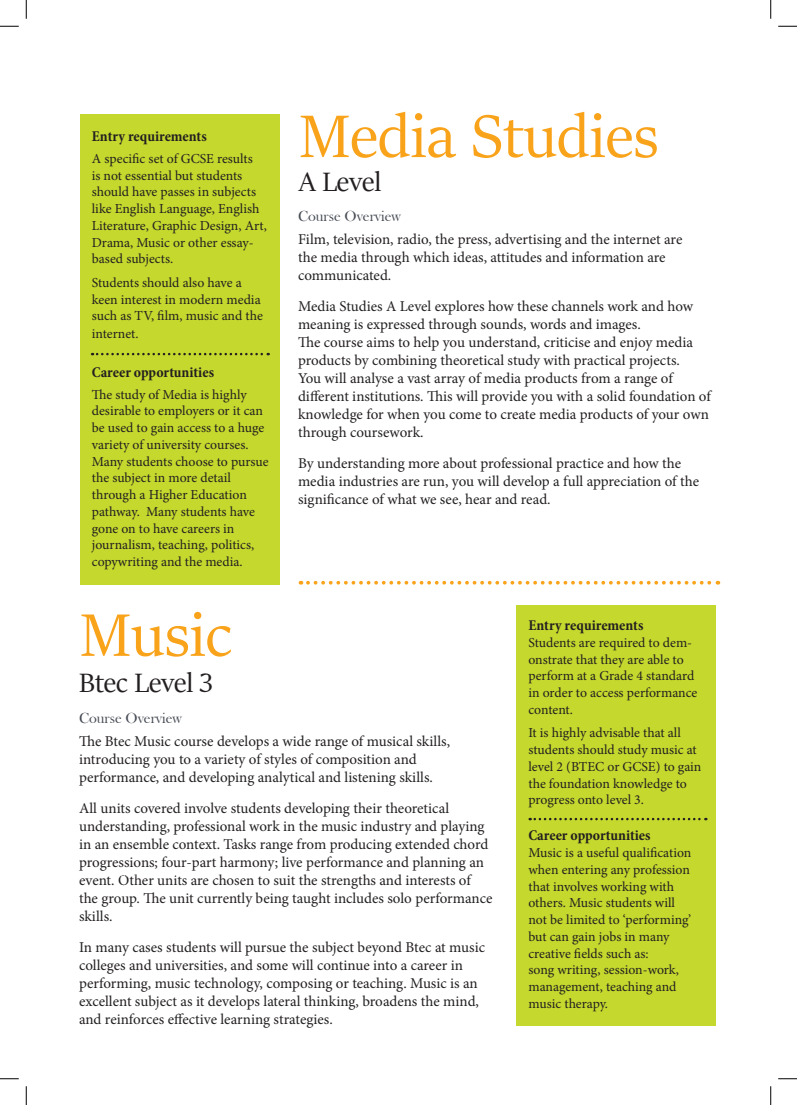
<style>
.page{position:relative;width:797px;height:1105px;background:#fff}
.page>*{position:absolute;margin:0;border:0;box-sizing:border-box;transform-origin:0 0}
.t1{font:67.5px "Sitka Banner";color:#f9a31b}
.t2{font:30px "Sitka Banner";color:#231f20}
.t3{font:15px/18px "Minion Pro";color:#231f20}
.t4{font:700 condensed 15px "Minion Pro";letter-spacing:-.005em;color:#231f20}
.t5{font:15px "Bask Old Face";color:#464b54}
.t6{font:13.75px/16.8px "Minion Pro";color:#231f20}
</style>
<div class="page">
<div style="left:80px;top:114px;width:200px;height:470px;background:#c4d82d"></div>
<svg style="left:92px;top:353px;width:177px;height:2px"></svg>
<svg style="left:308px;top:581px;width:410px;height:4px"></svg>
<div style="left:516px;top:605px;width:200px;height:420px;background:#c4d82d"></div>
<svg style="left:529px;top:818px;width:177px;height:2px"></svg>
<svg style="left:0;top:25px;width:19px;height:2px"></svg>
<svg style="left:778px;top:25px;width:19px;height:2px"></svg>
<svg style="left:0;top:1078px;width:19px;height:1px"></svg>
<svg style="left:778px;top:1078px;width:19px;height:1px"></svg>
<svg style="left:25px;top:0;width:2px;height:19px"></svg>
<svg style="left:25px;top:1086px;width:2px;height:19px"></svg>
<svg style="left:770px;top:0;width:1px;height:19px"></svg>
<svg style="left:770px;top:1086px;width:1px;height:19px"></svg>
<p class="t4" style="left:92px;top:126px;width:116px">Entry requirements</p>
<p class="t6" style="left:92px;top:150px;width:176px">A specific set of GCSE results<br>is not essential but students should have passes in subjects like English Language, English<br>Literature, Graphic Design, Art,<br>Drama, Music or other essay&shy;based subjects.</p>
<p class="t6" style="left:92px;top:274px;width:172px">Students should also have a keen interest in modern media such as TV, film, music and the</p>
<p class="t6" style="left:92px;top:326px;width:48px">internet.</p>
<p class="t4" style="left:92px;top:362px;width:124px">Career opportunities</p>
<p class="t6" style="left:92px;top:386px;width:178px">The study of Media is highly desirable to employers or it can be used to gain access to a huge variety of university courses.<br>Many students choose to pursue the subject in more detail through a Higher Education pathway. Many students have gone on to have careers in journalism, teaching, politics, copywriting and the media.</p>
<p class="t1" style="left:299px;top:90px;width:360px">Media Studies</p>
<p class="t2" style="left:299px;top:161px;width:84px">A Level</p>
<p class="t5" style="left:298px;top:208px;width:104px">Course Overview</p>
<p class="t3" style="left:298px;top:231px;width:386px">Film, television, radio, the press, advertising and the internet are</p>
<p class="t3" style="left:298px;top:249px;width:369px">the media through which ideas, attitudes and information are</p>
<p class="t3" style="left:298px;top:267px;width:95px">communicated.</p>
<p class="t3" style="left:298px;top:298px;width:396px">Media Studies A Level explores how these channels work and how meaning is expressed through sounds, words and images.</p>
<p class="t3" style="left:298px;top:334px;width:396px">The course aims to help you understand, criticise and enjoy media products by combining theoretical study with practical projects.</p>
<p class="t3" style="left:298px;top:370px;width:414px">You will analyse a vast array of media products from a range of different institutions. This will provide you with a solid foundation of knowledge for when you come to create media products of your own through coursework.</p>
<p class="t3" style="left:298px;top:455px;width:402px">By understanding more about professional practice and how the media industries are run, you will develop a full appreciation of the significance of what we see, hear and read.</p>
<p class="t1" style="left:80px;top:588px;width:153px">Music</p>
<p class="t2" style="left:79px;top:662px;width:136px">Btec Level 3</p>
<p class="t5" style="left:79px;top:710px;width:104px">Course Overview</p>
<p class="t3" style="left:79px;top:732px;width:372px">The Btec Music course develops a wide range of musical skills, introducing you to a variety of styles of composition and performance, and developing analytical and listening skills.</p>
<p class="t3" style="left:79px;top:799px;width:411px">All units covered involve students developing their theoretical understanding, professional work in the music industry and playing in an ensemble context. Tasks range from producing extended chord progressions; four-part harmony; live performance and planning an event. Other units are chosen to suit the strengths and interests of</p>
<p class="t3" style="left:79px;top:889px;width:415px">the group. The unit currently being taught includes solo performance skills.</p>
<p class="t3" style="left:79px;top:938px;width:407px">In many cases students will pursue the subject beyond Btec at music colleges and universities, and some will continue into a career in performing, music technology, composing or teaching. Music is an excellent subject as it develops lateral thinking, broadens the mind, and reinforces effective learning strategies.</p>
<p class="t4" style="left:528px;top:615px;width:116px">Entry requirements</p>
<p class="t6" style="left:528px;top:634px;width:170px">Students are required to dem&shy;onstrate that they are able to perform at a Grade 4 standard in order to access performance content.</p>
<p class="t6" style="left:528px;top:725px;width:174px">It is highly advisable that all students should study music at level 2 (BTEC or GCSE) to gain the foundation knowledge to progress onto level 3.</p>
<p class="t4" style="left:528px;top:825px;width:124px">Career opportunities</p>
<p class="t6" style="left:528px;top:844px;width:164px">Music is a useful qualification when entering any profession that involves working with others. Music students will</p>
<p class="t6" style="left:528px;top:911px;width:164px">not be limited to ‘performing’ but can gain jobs in many creative fields such as:</p>
<p class="t6" style="left:528px;top:962px;width:152px">song writing, session-work, management, teaching and</p>
<p class="t6" style="left:528px;top:995px;width:81px">music therapy.</p>
</div>
